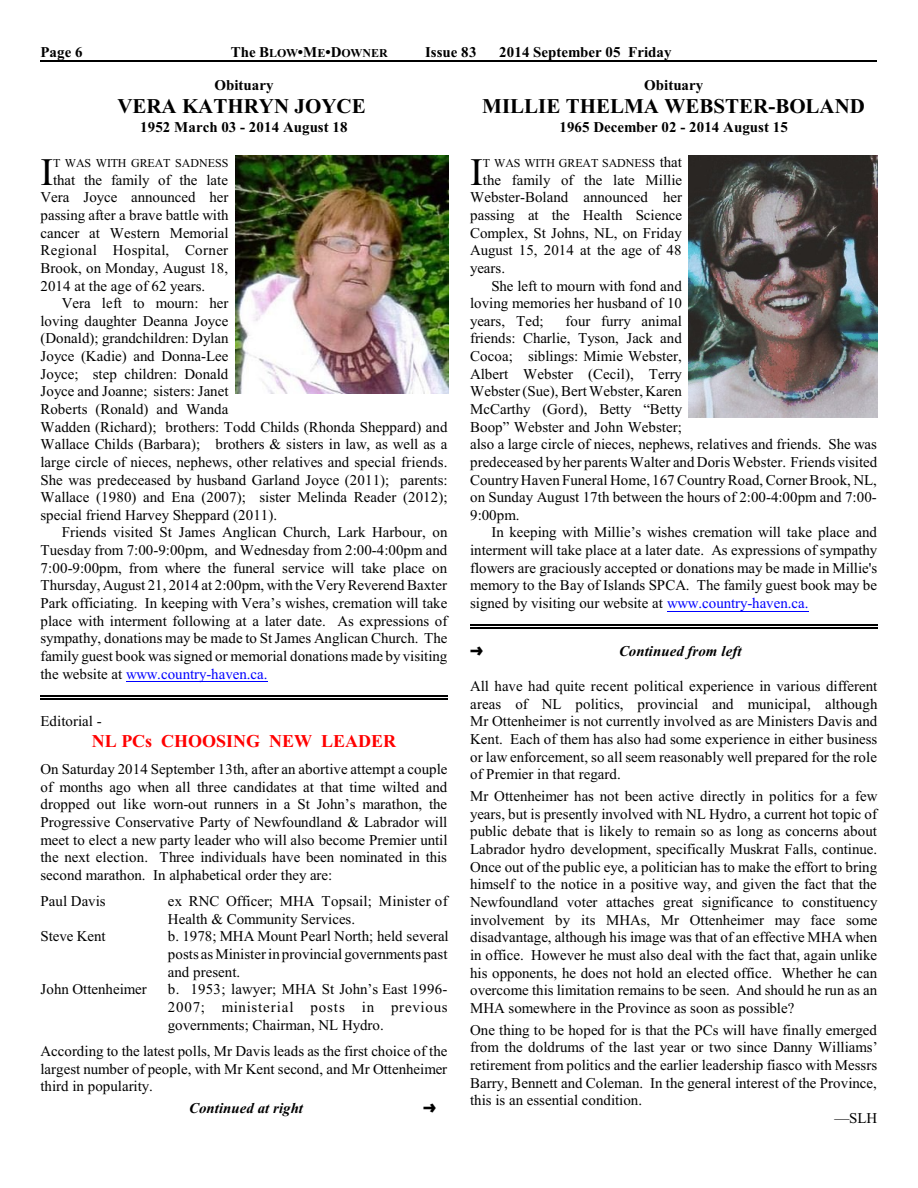
<style>
.page{position:relative;width:918px;height:1188px;background:#fff}
.page>*{position:absolute;margin:0;border:0;box-sizing:border-box;transform-origin:0 0}
.t1{font:39px "Times New Roman";color:#000}
.t2{font:700 21px "Times New Roman";color:#000}
.t3{font:700 18px "Times New Roman";color:#f00}
.t4{font:15px/17.7px "Times New Roman";color:#000;text-align:justify}
.t5{font:700 15px "Times New Roman";color:#000}
.t6{font:italic 700 15px "Times New Roman";color:#000}
.t7{font:12px "Times New Roman";letter-spacing:-.01em;color:#000}
.t8{font:700 12px "Times New Roman";letter-spacing:-.005em;color:#000}
.s1{font-size:15px}
.s2{color:#00f}
</style>
<div class="page">
<hr style="left:40px;top:60px;width:837px;height:1px;background:#000">
<img style="left:235px;top:156px;width:214px;height:237px">
<img style="left:689px;top:155px;width:189px;height:262px">
<hr style="left:126px;top:681px;width:142px;height:1px;background:#00f">
<hr style="left:667px;top:611px;width:142px;height:1px;background:#00f">
<hr style="left:40px;top:695px;width:408px;height:1px;background:#000">
<hr style="left:40px;top:698px;width:408px;height:1px;background:#000">
<hr style="left:470px;top:625px;width:407px;height:1px;background:#000">
<hr style="left:470px;top:627px;width:407px;height:2px;background:#000">
<p class="t5" style="left:40px;top:47px;width:44px">Page 6</p>
<p class="t8" style="left:231px;top:49px;width:158px"><span class="s1">The B</span>LOW<span class="s1">•M</span>E<span class="s1">•D</span>OWNER</p>
<p class="t5" style="left:425px;top:47px;width:53px">Issue 83</p>
<p class="t5" style="left:499px;top:47px;width:174px">2014 September 05 Friday</p>
<p class="t5" style="left:215px;top:80px;width:61px">Obituary</p>
<h2 class="t2" style="left:117px;top:99px;width:250px">VERA KATHRYN JOYCE</h2>
<p class="t5" style="left:140px;top:122px;width:209px">1952 March 03 - 2014 August 18</p>
<h1 class="t1" style="left:40px;top:158px;width:14px">I</h1>
<p class="t7" style="left:53px;top:159px;width:177px">T WAS WITH GREAT SADNESS</p>
<p class="t5" style="left:644px;top:80px;width:61px">Obituary</p>
<h2 class="t2" style="left:482px;top:99px;width:384px">MILLIE THELMA WEBSTER-BOLAND</h2>
<p class="t5" style="left:559px;top:122px;width:230px">1965 December 02 - 2014 August 15</p>
<h1 class="t1" style="left:470px;top:158px;width:14px">I</h1>
<p class="t7" style="left:483px;top:159px;width:201px">T WAS WITH GREAT SADNESS <span class="s1">that</span></p>
<p class="t4" style="left:40px;top:172px;width:190px;text-indent:13px">that the family of the late Vera Joyce announced her passing after a brave battle with cancer at Western Memorial Regional Hospital, Corner Brook, on Monday, August 18, 2014 at the age of 62 years.</p>
<p class="t4" style="left:40px;top:296px;width:409px;text-align:left;text-indent:21px">Vera left to mourn: her<br>loving daughter Deanna Joyce<br>(Donald); grandchildren: Dylan<br>Joyce (Kadie) and Donna-Lee<br>Joyce; step children: Donald<br>Joyce and Joanne; sisters: Janet<br>Roberts (Ronald) and Wanda<br>Wadden (Richard); brothers: Todd Childs (Rhonda Sheppard) and Wallace Childs (Barbara); brothers &amp; sisters in law, as well as a large circle of nieces, nephews, other relatives and special friends.<br>She was predeceased by husband Garland Joyce (2011); parents:<br>Wallace (1980) and Ena (2007); sister Melinda Reader (2012); special friend Harvey Sheppard (2011).</p>
<p class="t4" style="left:40px;top:525px;width:409px;text-indent:21px">Friends visited St James Anglican Church, Lark Harbour, on Tuesday from 7:00-9:00pm, and Wednesday from 2:00-4:00pm and 7:00-9:00pm, from where the funeral service will take place on Thursday, August 21, 2014 at 2:00pm, with the VeryReverend Baxter Park officiating. In keeping with Vera’s wishes, cremation will take place with interment following at a later date. As expressions of sympathy, donations may be made to St James Anglican Church. The family guest book was signed or memorial donations made by visiting the website at <span class="s2">www.country-haven.ca.</span></p>
<p class="t4" style="left:40px;top:714px;width:63px">Editorial -</p>
<p class="t3" style="left:92px;top:735px;width:306px">NL PCs CHOOSING NEW LEADER</p>
<p class="t4" style="left:40px;top:762px;width:409px">On Saturday 2014 September 13th, after an abortive attempt a couple of months ago when all three candidates at that time wilted and dropped out like worn-out runners in a St John’s marathon, the Progressive Conservative Party of Newfoundland &amp; Labrador will meet to elect a new party leader who will also become Premier until the next election. Three individuals have been nominated in this second marathon. In alphabetical order they are:</p>
<p class="t4" style="left:40px;top:894px;width:67px">Paul Davis</p>
<p class="t4" style="left:168px;top:894px;width:281px">ex RNC Officer; MHA Topsail; Minister of<br>Health &amp; Community Services.</p>
<p class="t4" style="left:40px;top:929px;width:67px">Steve Kent</p>
<p class="t4" style="left:168px;top:929px;width:282px">b. 1978; MHA Mount Pearl North; held several posts as Minister in provincial governments past and present.</p>
<p class="t4" style="left:40px;top:982px;width:108px">John Ottenheimer</p>
<p class="t4" style="left:168px;top:982px;width:281px">b. 1953; lawyer; MHA St John’s East 1996- 2007; ministerial posts in previous governments; Chairman, NL Hydro.</p>
<p class="t4" style="left:40px;top:1043px;width:408px">According to the latest polls, Mr Davis leads as the first choice of the largest number of people, with Mr Kent second, and Mr Ottenheimer third in popularity.</p>
<p class="t6" style="left:189px;top:1103px;width:115px">Continued at right</p>
<p class="t4" style="left:470px;top:172px;width:214px;text-indent:13px">the family of the late Millie Webster-Boland announced her passing at the Health Science Complex, St Johns, NL, on Friday August 15, 2014 at the age of 48 years.</p>
<p class="t4" style="left:470px;top:278px;width:213px;text-indent:21px">She left to mourn with fond and loving memories her husband of 10 years, Ted;</p>
<p class="t4" style="left:470px;top:313px;width:409px;text-align:left;text-indent:95px">four furry animal<br>friends: Charlie, Tyson, Jack and<br>Cocoa; siblings: Mimie Webster,<br>Albert Webster (Cecil), Terry<br>Webster (Sue), Bert Webster, Karen<br>McCarthy (Gord), Betty “Betty<br>Boop” Webster and John Webster;<br>also a large circle of nieces, nephews, relatives and friends. She was predeceased by her parents Walter and Doris Webster. Friends visited CountryHaven Funeral Home, 167 CountryRoad, Corner Brook, NL, on Sunday August 17th between the hours of 2:00-4:00pm and 7:00- 9:00pm.</p>
<p class="t4" style="left:470px;top:525px;width:409px;text-indent:21px">In keeping with Millie’s wishes cremation will take place and interment will take place at a later date. As expressions of sympathy flowers are graciously accepted or donations may be made in Millie's memory to the Bay of Islands SPCA. The family guest book may be signed by visiting our website at <span class="s2">www.country-haven.ca.</span></p>
<p class="t6" style="left:619px;top:646px;width:124px">Continued from left</p>
<p class="t4" style="left:470px;top:679px;width:409px">All have had quite recent political experience in various different areas of NL politics, provincial and municipal, although Mr Ottenheimer is not currently involved as are Ministers Davis and Kent. Each of them has also had some experience in either business or law enforcement, so all seem reasonably well prepared for the role of Premier in that regard.</p>
<p class="t4" style="left:470px;top:789px;width:409px">Mr Ottenheimer has not been active directly in politics for a few years, but is presently involved with NL Hydro, a current hot topic of public debate that is likely to remain so as long as concerns about Labrador hydro development, specifically Muskrat Falls, continue.<br>Once out of the public eye, a politician has to make the effort to bring himself to the notice in a positive way, and given the fact that the Newfoundland voter attaches great significance to constituency involvement by its MHAs, Mr Ottenheimer may face some disadvantage, although his image was that of an effective MHA when in office. However he must also deal with the fact that, again unlike his opponents, he does not hold an elected office. Whether he can overcome this limitation remains to be seen. And should he run as an MHA somewhere in the Province as soon as possible?</p>
<p class="t4" style="left:470px;top:1022px;width:408px">One thing to be hoped for is that the PCs will have finally emerged</p>
<p class="t4" style="left:470px;top:1040px;width:409px">from the doldrums of the last year or two since Danny Williams’</p>
<p class="t4" style="left:470px;top:1058px;width:409px">retirement from politics and the earlier leadership fiasco with Messrs</p>
<p class="t4" style="left:470px;top:1075px;width:408px">Barry, Bennett and Coleman. In the general interest of the Province,</p>
<p class="t4" style="left:470px;top:1093px;width:173px">this is an essential condition.</p>
<p class="t4" style="left:834px;top:1111px;width:44px">—SLH</p>
</div>
